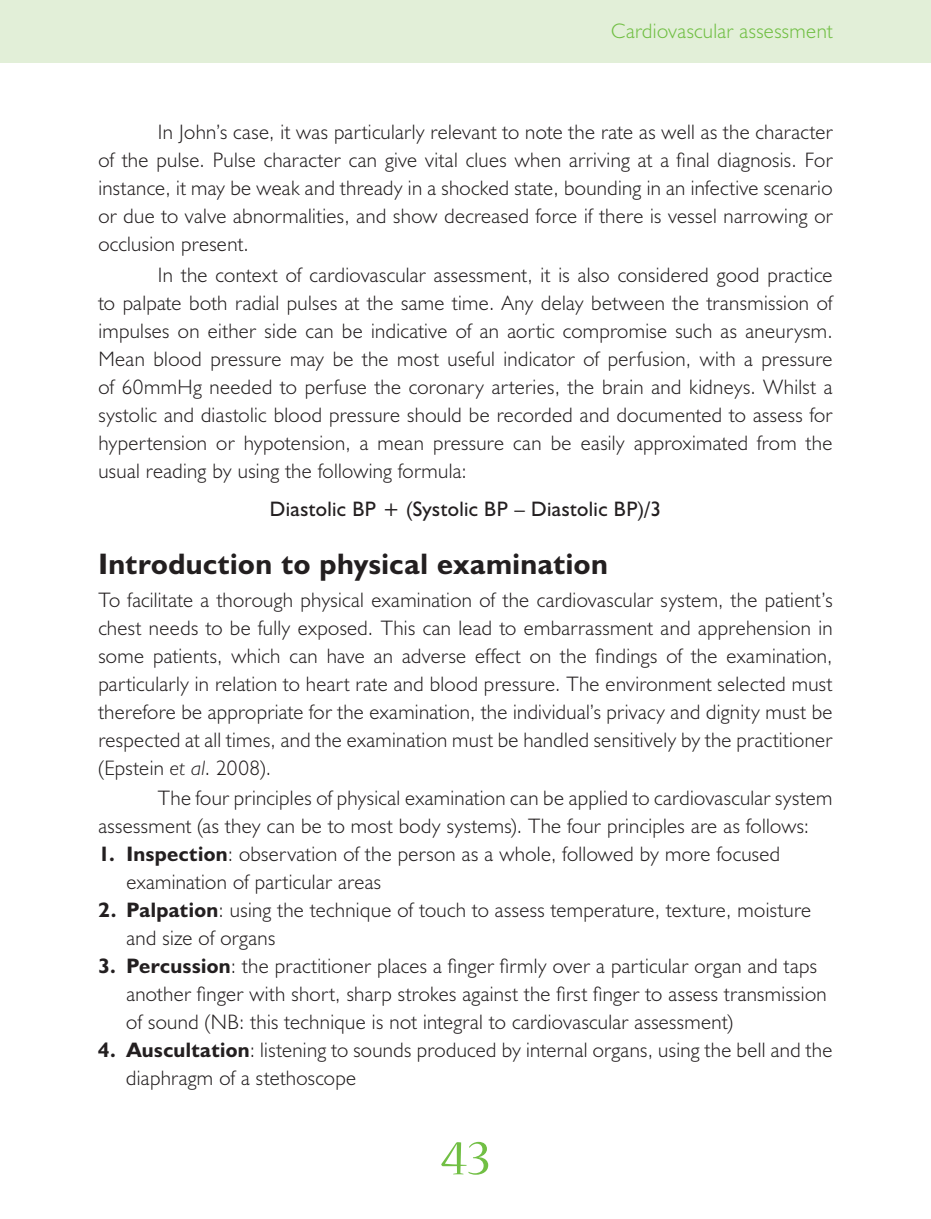
<style>
.page{position:relative;width:931px;height:1219px;background:#fff}
.page>*{position:absolute;margin:0;border:0;box-sizing:border-box;transform-origin:0 0}
.t1{font:54.25px "Nueva";color:#71bf44}
.t2{font:700 29.75px "Humanist 521 BT";letter-spacing:.02em;color:#231f20}
.t3{font:300 21px/28px "Humanist 521 BT";letter-spacing:.015em;color:#231f20}
.t4{font:21px "Humanist 521 BT";letter-spacing:.02em;color:#231f20}
.t5{font:300 21px "Humanist 521 BT";letter-spacing:.015em;color:#71bf44}
.s1{font-style:italic}
.s2{font-weight:700}
</style>
<div class="page">
<div style="left:0;top:0;width:931px;height:62px;background:#e2efd8"></div>
<p class="t5" style="left:611px;top:17px;width:223px">Cardiovascular assessment</p>
<p class="t3" style="left:98px;top:118px;width:736px;text-align:justify;text-indent:60px">In John’s case, it was particularly relevant to note the rate as well as the character of the pulse. Pulse character can give vital clues when arriving at a final diagnosis. For instance, it may be weak and thready in a shocked state, bounding in an infective scenario or due to valve abnormalities, and show decreased force if there is vessel narrowing or occlusion present.</p>
<p class="t3" style="left:98px;top:260px;width:736px;text-align:justify;text-indent:60px">In the context of cardiovascular assessment, it is also considered good practice to palpate both radial pulses at the same time. Any delay between the transmission of impulses on either side can be indicative of an aortic compromise such as aneurysm.<br>Mean blood pressure may be the most useful indicator of perfusion, with a pressure of 60mmHg needed to perfuse the coronary arteries, the brain and kidneys. Whilst a systolic and diastolic blood pressure should be recorded and documented to assess for hypertension or hypotension, a mean pressure can be easily approximated from the usual reading by using the following formula:</p>
<p class="t4" style="left:270px;top:495px;width:393px">Diastolic BP + (Systolic BP – Diastolic BP)/3</p>
<h2 class="t2" style="left:98px;top:545px;width:511px">Introduction to physical examination</h2>
<p class="t3" style="left:98px;top:585px;width:736px;text-align:justify">To facilitate a thorough physical examination of the cardiovascular system, the patient’s chest needs to be fully exposed. This can lead to embarrassment and apprehension in some patients, which can have an adverse effect on the findings of the examination, particularly in relation to heart rate and blood pressure. The environment selected must therefore be appropriate for the examination, the individual’s privacy and dignity must be respected at all times, and the examination must be handled sensitively by the practitioner (Epstein <span class="s1">et al</span>. 2008).</p>
<p class="t3" style="left:98px;top:783px;width:736px;text-indent:60px">The four principles of physical examination can be applied to cardiovascular system assessment (as they can be to most body systems). The four principles are as follows:</p>
<p class="t3" style="left:126px;top:839px;width:655px;text-indent:-28px"><span class="s2">1. Inspection</span>: observation of the person as a whole, followed by more focused examination of particular areas</p>
<p class="t3" style="left:126px;top:895px;width:686px;text-indent:-28px"><span class="s2">2. Palpation</span>: using the technique of touch to assess temperature, texture, moisture and size of organs</p>
<p class="t3" style="left:126px;top:951px;width:702px;text-indent:-28px"><span class="s2">3. Percussion</span>: the practitioner places a finger firmly over a particular organ and taps another finger with short, sharp strokes against the first finger to assess transmission of sound (NB: this technique is not integral to cardiovascular assessment)</p>
<p class="t3" style="left:126px;top:1035px;width:708px;text-indent:-28px"><span class="s2">4. Auscultation</span>: listening to sounds produced by internal organs, using the bell and the diaphragm of a stethoscope</p>
<h1 class="t1" style="left:441px;top:1133px;width:51px">43</h1>
</div>
